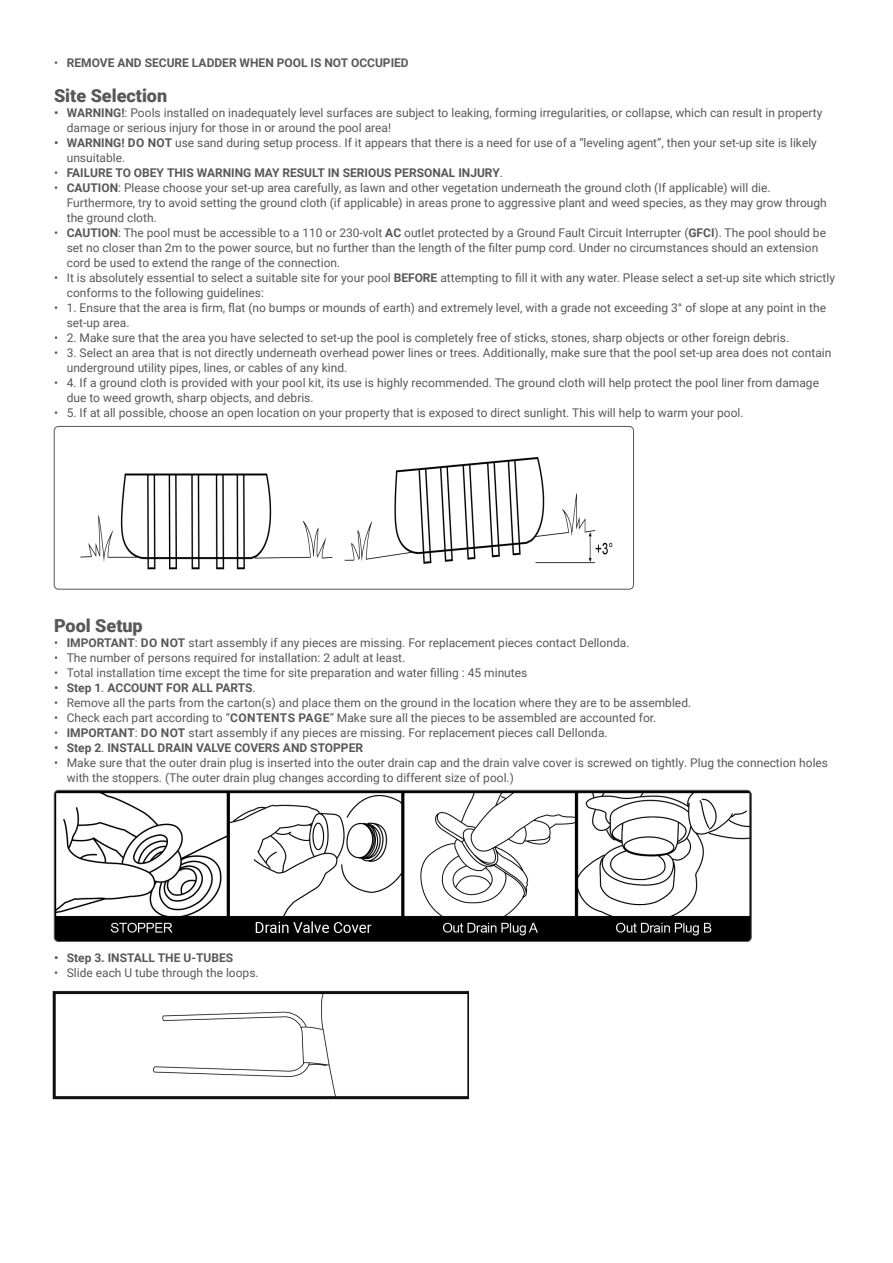
<style>
.page{position:relative;width:893px;height:1263px;background:#fff}
.page>*{position:absolute;margin:0;border:0;box-sizing:border-box;transform-origin:0 0}
.Section_Header{font:900 18px "Roboto";color:#57585a}
.t1{font:12px/15px "Roboto";color:#57585a}
.t2{font:700 12px "Roboto";color:#57585a}
.s1{font-weight:400}
.s2{font-weight:700}
</style>
<div class="page">
<img style="left:54px;top:426px;width:579px;height:163px">
<div style="left:54px;top:426px;width:580px;height:163px;border:1px solid #57585a;border-radius:4px"></div>
<img style="left:54px;top:790px;width:696px;height:151px">
<div style="left:54px;top:790px;width:698px;height:152px;border:1px solid #57585a;border-radius:4px"></div>
<img style="left:52px;top:990px;width:417px;height:110px">
<p class="t2" style="left:54px;top:54px;width:356px"><span class="s1">•</span> REMOVE AND SECURE LADDER WHEN POOL IS NOT OCCUPIED</p>
<p class="Section_Header" style="left:54px;top:83px;width:115px">Site Selection</p>
<p class="t1" style="left:67px;top:105px;width:757px;text-indent:-13px"><span class="s2">• WARNING!</span>: Pools installed on inadequately level surfaces are subject to leaking, forming irregularities, or collapse, which can result in property damage or serious injury for those in or around the pool area!</p>
<p class="t1" style="left:67px;top:135px;width:752px;text-indent:-13px"><span class="s2">• WARNING! DO NOT</span> use sand during setup process. If it appears that there is a need for use of a “leveling agent”, then your set-up site is likely unsuitable.</p>
<p class="t2" style="left:54px;top:164px;width:450px"><span class="s1">•</span> FAILURE TO OBEY THIS WARNING MAY RESULT IN SERIOUS PERSONAL INJURY<span class="s1">.</span></p>
<p class="t1" style="left:67px;top:180px;width:761px;text-indent:-13px">• <span class="s2">CAUTION</span>: Please choose your set-up area carefully, as lawn and other vegetation underneath the ground cloth (If applicable) will die.<br>Furthermore, try to avoid setting the ground cloth (if applicable) in areas prone to aggressive plant and weed species, as they may grow through the ground cloth.</p>
<p class="t1" style="left:67px;top:225px;width:761px;text-indent:-13px">• <span class="s2">CAUTION</span>: The pool must be accessible to a 110 or 230-volt <span class="s2">AC</span> outlet protected by a Ground Fault Circuit Interrupter (<span class="s2">GFCI</span>). The pool should be set no closer than 2m to the power source, but no further than the length of the filter pump cord. Under no circumstances should an extension cord be used to extend the range of the connection.</p>
<p class="t1" style="left:67px;top:270px;width:770px;text-indent:-13px">• It is absolutely essential to select a suitable site for your pool <span class="s2">BEFORE</span> attempting to fill it with any water. Please select a set-up site which strictly conforms to the following guidelines:</p>
<p class="t1" style="left:67px;top:300px;width:761px;text-indent:-13px">• 1. Ensure that the area is firm, flat (no bumps or mounds of earth) and extremely level, with a grade not exceeding 3° of slope at any point in the set-up area.</p>
<p class="t1" style="left:54px;top:330px;width:737px">• 2. Make sure that the area you have selected to set-up the pool is completely free of sticks, stones, sharp objects or other foreign debris.</p>
<p class="t1" style="left:67px;top:345px;width:766px;text-indent:-13px">• 3. Select an area that is not directly underneath overhead power lines or trees. Additionally, make sure that the pool set-up area does not contain underground utility pipes, lines, or cables of any kind.</p>
<p class="t1" style="left:67px;top:375px;width:754px;text-indent:-13px">• 4. If a ground cloth is provided with your pool kit, its use is highly recommended. The ground cloth will help protect the pool liner from damage due to weed growth, sharp objects, and debris.</p>
<p class="t1" style="left:54px;top:405px;width:691px">• 5. If at all possible, choose an open location on your property that is exposed to direct sunlight. This will help to warm your pool.</p>
<p class="Section_Header" style="left:54px;top:613px;width:90px">Pool Setup</p>
<p class="t1" style="left:54px;top:635px;width:577px">• <span class="s2">IMPORTANT</span>: <span class="s2">DO NOT</span> start assembly if any pieces are missing. For replacement pieces contact Dellonda.</p>
<p class="t1" style="left:54px;top:650px;width:353px">• The number of persons required for installation: 2 adult at least.</p>
<p class="t1" style="left:54px;top:665px;width:475px">• Total installation time except the time for site preparation and water filling : 45 minutes</p>
<p class="t2" style="left:54px;top:679px;width:203px">• Step 1<span class="s1">.</span> ACCOUNT FOR ALL PARTS<span class="s1">.</span></p>
<p class="t1" style="left:54px;top:695px;width:639px">• Remove all the parts from the carton(s) and place them on the ground in the location where they are to be assembled.</p>
<p class="t1" style="left:54px;top:710px;width:604px">• Check each part according to “<span class="s2">CONTENTS PAGE</span>” Make sure all the pieces to be assembled are accounted for.</p>
<p class="t1" style="left:54px;top:725px;width:555px">• <span class="s2">IMPORTANT</span>: <span class="s2">DO NOT</span> start assembly if any pieces are missing. For replacement pieces call Dellonda.</p>
<p class="t2" style="left:54px;top:739px;width:311px">• Step 2<span class="s1">.</span> INSTALL DRAIN VALVE COVERS AND STOPPER</p>
<p class="t1" style="left:67px;top:755px;width:763px;text-indent:-13px">• Make sure that the outer drain plug is inserted into the outer drain cap and the drain valve cover is screwed on tightly. Plug the connection holes with the stoppers. (The outer drain plug changes according to different size of pool.)</p>
<p class="t2" style="left:54px;top:949px;width:181px">• Step 3. INSTALL THE U-TUBES</p>
<p class="t1" style="left:54px;top:965px;width:206px">• Slide each U tube through the loops.</p>
</div>
